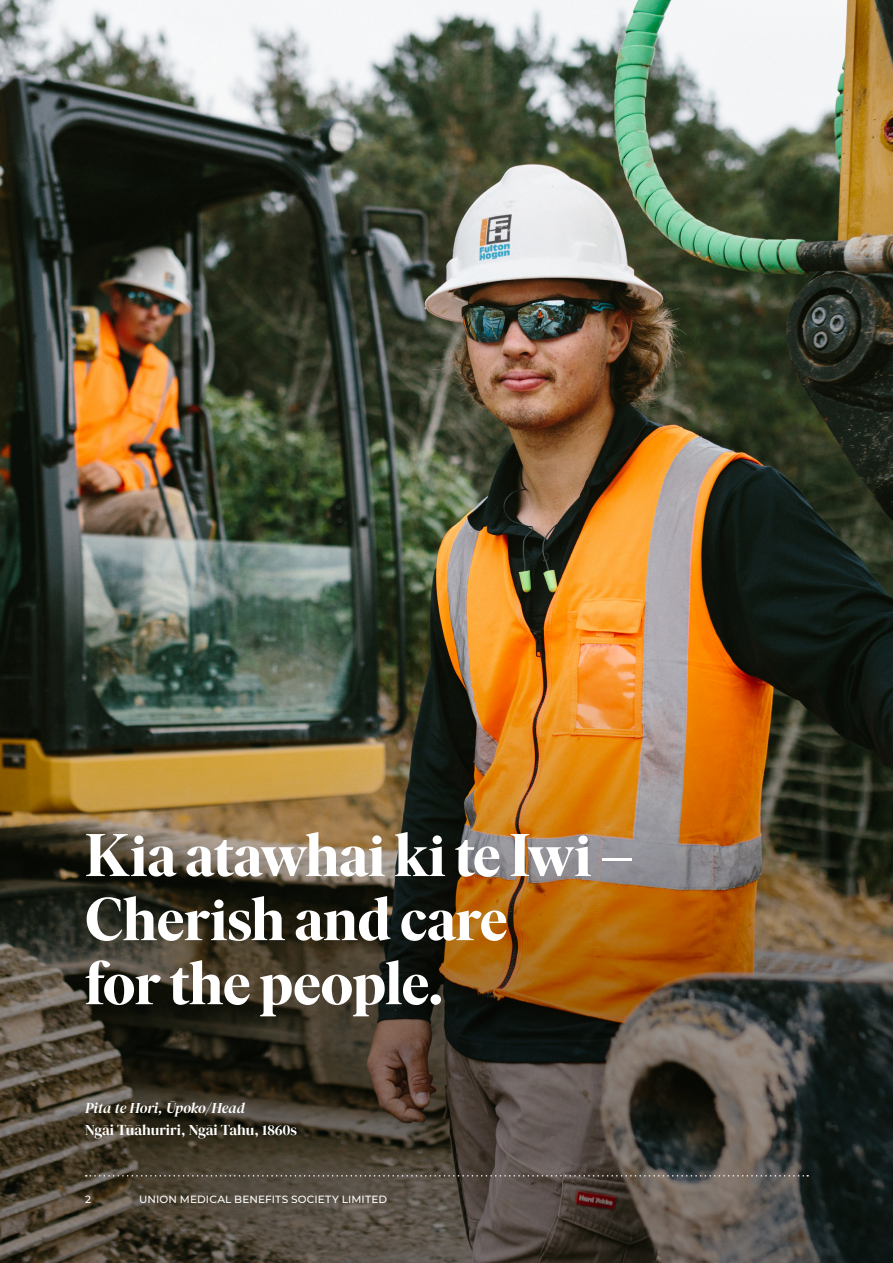
<style>
.page{position:relative;width:893px;height:1263px;background:#fff}
.page>*{position:absolute;margin:0;border:0;box-sizing:border-box;transform-origin:0 0}
.t1{font:700 60px "Ivar Display";letter-spacing:-.01em;color:#fff}
.Financial_small_body{font:15px "DM Serif Display";color:#fff}
.Financial_small_body-2{font:italic 15px "DM Serif Display";letter-spacing:-.005em;color:#fff}
.t2{font:500 10.5px "Montserrat";letter-spacing:.015em;color:#fff}
</style>
<div class="page">
<img style="left:0;top:0;width:893px;height:592px">
<img style="left:0;top:592px;width:893px;height:671px">
<svg style="left:86px;top:1175px;width:722px;height:1px"></svg>
<h1 class="t1" style="left:85px;top:822px;width:550px">Kia atawhai ki te Iwi –</h1>
<h1 class="t1" style="left:85px;top:886px;width:424px">Cherish and care</h1>
<h1 class="t1" style="left:85px;top:950px;width:359px">for the people.</h1>
<p class="Financial_small_body-2" style="left:85px;top:1099px;width:161px">Pita te Hori, Ūpoko/Head</p>
<p class="Financial_small_body" style="left:85px;top:1122px;width:213px">Ngāi Tūāhuriri, Ngāi Tahu, 1860s</p>
<p class="t2" style="left:85px;top:1192px;width:8px">2</p>
<p class="t2" style="left:139px;top:1192px;width:250px">UNION MEDICAL BENEFITS SOCIETY LIMITED</p>
</div>
